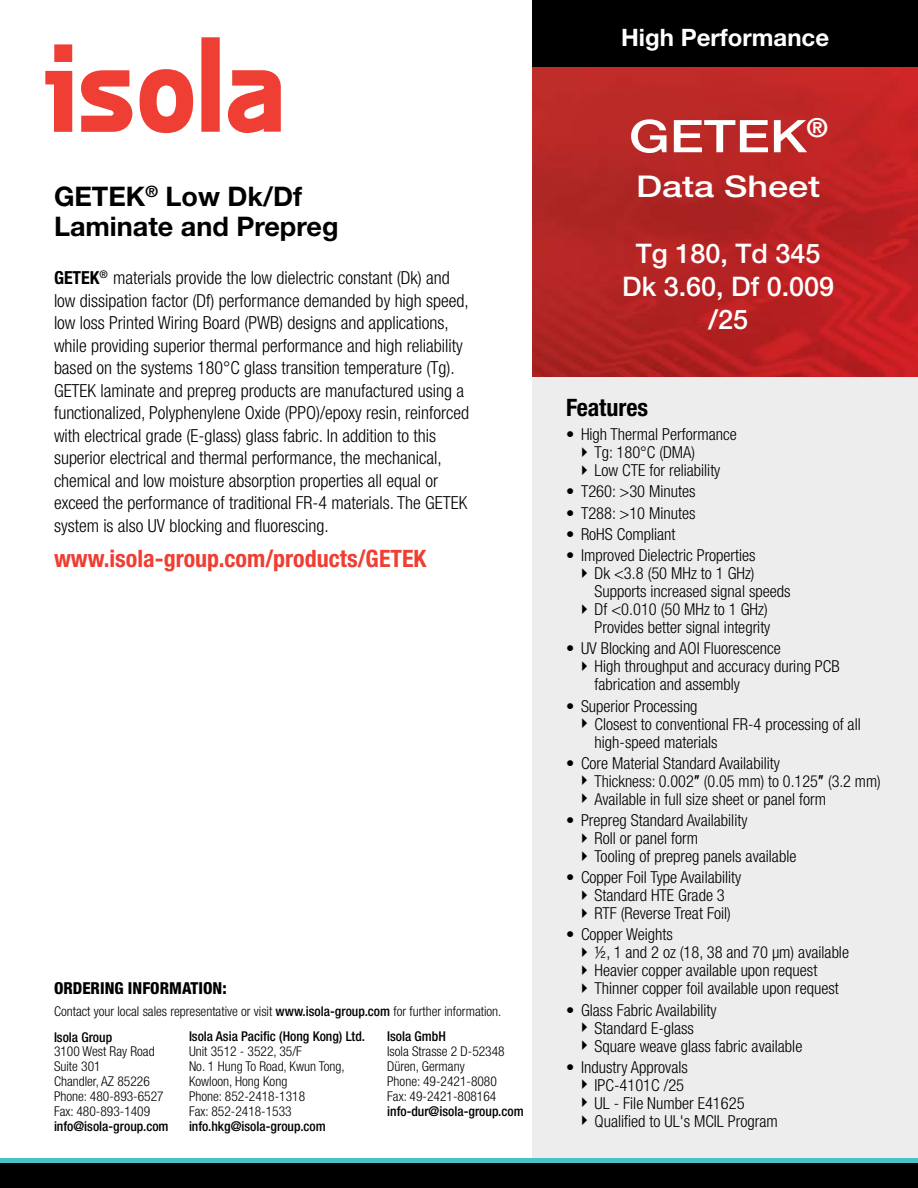
<style>
.page{position:relative;width:918px;height:1188px;background:#fff}
.page>*{position:absolute;margin:0;border:0;box-sizing:border-box;transform-origin:0 0}
.t1{font:500 45px "Helvetica Neue";color:#fff;scale:1.2 1}
.t2{font:500 30px "Helvetica Neue";color:#fff;scale:1.2 1}
.t3{font:700 27px/30px "Helvetica Neue";color:#000}
.t4{font:500 27px/33px "Helvetica Neue";color:#fff;text-align:center}
.t5{font:700 condensed 24px "Helvetica Neue";color:#ef3e33}
.t6{font:700 24px "Helvetica Neue";color:#fff}
.t7{font:700 condensed 24px "Helvetica Neue";color:#000}
.t8{font:300 condensed 18px/22.5px "Helvetica Neue";color:#000}
.t9{font:300 condensed 16.5px/18px "Helvetica Neue";color:#000}
.t10{font:800 condensed 16.5px "Helvetica Neue";color:#000}
.t11{font:300 condensed 13.5px/15px "Helvetica Neue";color:#000}
.t12{font:500 condensed 13.5px "Helvetica Neue";color:#000}
.s1{font-weight:700}
.s2{font-weight:500}
.s3{font-family:"Arial";font-weight:400;font-stretch:normal}
</style>
<div class="page">
<div style="left:532px;top:0;width:386px;height:69px;background:#000"></div>
<img style="left:532px;top:68px;width:386px;height:309px">
<div style="left:532px;top:377px;width:386px;height:811px;background:#ededee"></div>
<svg style="left:45px;top:37px;width:236px;height:96px"></svg>
<div style="left:0;top:1163px;width:918px;height:25px;background:#000"></div>
<div style="left:0;top:1158px;width:918px;height:5px;background:#48c2c5"></div>
<h3 class="t3" style="left:54px;top:180px;width:286px">GETEK<sup>®</sup> Low Dk/Df<br>Laminate and Prepreg</h3>
<p class="t8" style="left:54px;top:266px;width:417px"><span class="s1">GETEK</span><sup>®</sup> materials provide the low dielectric constant (Dk) and low dissipation factor (Df) performance demanded by high speed, low loss Printed Wiring Board (PWB) designs and applications, while providing superior thermal performance and high reliability based on the systems 180°C glass transition temperature (Tg).<br>GETEK laminate and prepreg products are manufactured using a functionalized, Polyphenylene Oxide (PPO)/epoxy resin, reinforced with electrical grade (E-glass) glass fabric. In addition to this superior electrical and thermal performance, the mechanical, chemical and low moisture absorption properties all equal or exceed the performance of traditional FR-4 materials. The GETEK system is also UV blocking and fluorescing.</p>
<h3 class="t5" style="left:54px;top:544px;width:374px">www.isola-group.com/products/GETEK</h3>
<p class="t10" style="left:54px;top:978px;width:174px">ORDERING INFORMATION:</p>
<p class="t11" style="left:54px;top:998px;width:449px;line-height:25.7px">Contact your local sales representative or visit <span class="s2">www.isola-group.com</span> for further information.<br><span class="s2">Isola Group</span></p>
<p class="t11" style="left:54px;top:1044px;width:111px">3100 West Ray Road<br>Suite 301<br>Chandler, AZ 85226<br>Phone: 480-893-6527<br>Fax: 480-893-1409</p>
<p class="t12" style="left:54px;top:1119px;width:116px">info@isola-group.com</p>
<p class="t12" style="left:387px;top:1029px;width:60px">Isola GmbH</p>
<p class="t11" style="left:387px;top:1044px;width:119px">Isola Strasse 2 D-52348<br>Düren, Germany<br>Phone: 49-2421-8080<br>Fax: 49-2421-808164</p>
<p class="t12" style="left:387px;top:1104px;width:138px">info-dur@isola-group.com</p>
<p class="t12" style="left:189px;top:1029px;width:178px">Isola Asia Pacific (Hong Kong) Ltd.</p>
<p class="t11" style="left:189px;top:1044px;width:157px">Unit 3512 - 3522, 35/F<br>No. 1 Hung To Road, Kwun Tong,<br>Kowloon, Hong Kong<br>Phone: 852-2418-1318<br>Fax: 852-2418-1533</p>
<p class="t12" style="left:189px;top:1119px;width:138px">info.hkg@isola-group.com</p>
<h3 class="t6" style="left:621px;top:23px;width:209px">High Performance</h3>
<h1 class="t1" style="left:629px;top:109px;width:167px">GETEK<sup>®</sup></h1>
<h2 class="t2" style="left:636px;top:169px;width:155px">Data Sheet</h2>
<h3 class="t4" style="left:622px;top:236px;width:214px">Tg 180, Td 345<br>Dk 3.60, Df 0.009 /25</h3>
<h3 class="t7" style="left:566px;top:393px;width:84px">Features</h3>
<p class="t9" style="left:595px;top:425px;width:144px;text-indent:-29px">• High Thermal Performance<br>Tg: 180°C (DMA)<br>Low CTE for reliability</p>
<p class="t9" style="left:566px;top:482px;width:131px">• T260: &gt;30 Minutes</p>
<p class="t9" style="left:566px;top:504px;width:131px">• T288: &gt;10 Minutes</p>
<p class="t9" style="left:566px;top:525px;width:111px">• RoHS Compliant</p>
<p class="t9" style="left:595px;top:546px;width:198px;text-indent:-28px">• Improved Dielectric Properties<br>Dk &lt;3.8 (50 MHz to 1 GHz)<br>Supports increased signal speeds<br>Df &lt;0.010 (50 MHz to 1 GHz)<br>Provides better signal integrity</p>
<p class="t9" style="left:595px;top:639px;width:247px;text-indent:-28px">• UV Blocking and AOI Fluorescence<br>High throughput and accuracy during PCB fabrication and assembly</p>
<p class="t9" style="left:595px;top:697px;width:268px;text-indent:-28px">• Superior Processing<br>Closest to conventional FR-4 processing of all high-speed materials</p>
<p class="t9" style="left:595px;top:754px;width:288px;text-indent:-28px">• Core Material Standard Availability<br>Thickness: 0.002<span class="s3">″</span> (0.05 mm) to 0.125<span class="s3">″</span> (3.2 mm)<br>Available in full size sheet or panel form</p>
<p class="t9" style="left:595px;top:811px;width:203px;text-indent:-28px">• Prepreg Standard Availability<br>Roll or panel form<br>Tooling of prepreg panels available</p>
<p class="t9" style="left:595px;top:868px;width:148px;text-indent:-28px">• Copper Foil Type Availability<br>Standard HTE Grade 3<br>RTF (Reverse Treat Foil)</p>
<p class="t9" style="left:595px;top:926px;width:256px;text-indent:-28px">• Copper Weights<br>½, 1 and 2 oz (18, 38 and 70 µm) available Heavier copper available upon request Thinner copper foil available upon request</p>
<p class="t9" style="left:595px;top:1001px;width:209px;text-indent:-28px">• Glass Fabric Availability<br>Standard E-glass<br>Square weave glass fabric available</p>
<p class="t9" style="left:595px;top:1058px;width:185px;text-indent:-28px">• Industry Approvals<br>IPC-4101C /25<br>UL - File Number E41625<br>Qualified to UL's MCIL Program</p>
</div>
